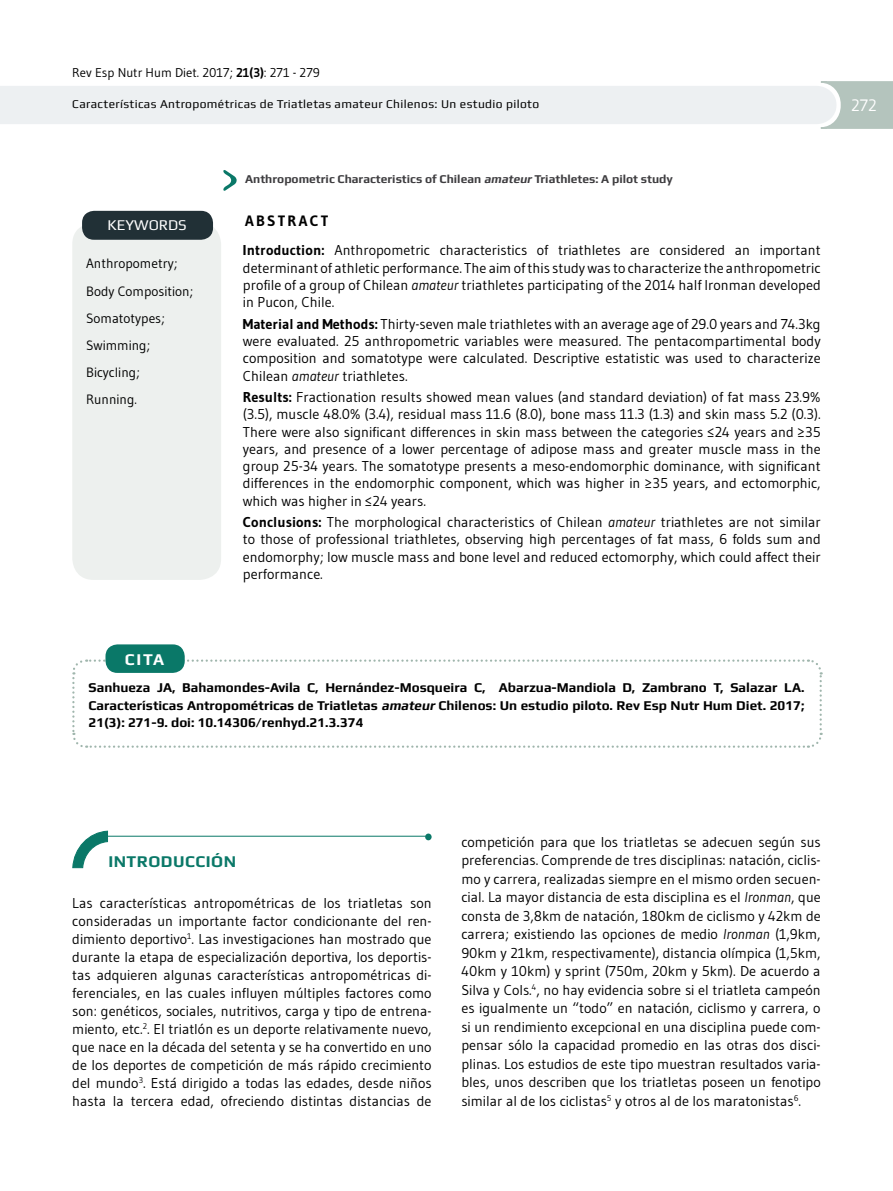
<style>
.page{position:relative;width:893px;height:1191px;background:#fff}
.page>*{position:absolute;margin:0;border:0;box-sizing:border-box;transform-origin:0 0}
.t1{font:700 16.5px "Play";letter-spacing:.03em;color:#0a7868}
.t2{font:700 16.5px "Play";color:#fff}
.t3{font:16.5px "Gudea";color:#fff}
.t4{font:15px "Play";color:#fff}
.t5{font:700 15px "Gudea";letter-spacing:.15em;color:#000}
.t6{font:14.25px/17.2px "Gudea";color:#000;text-align:justify}
.t7{font:700 13.5px/17.2px "Play";color:#000;text-align:justify}
.t8{font:13.5px/27.2px "Gudea";color:#000}
.t9{font:12.75px "Gudea";color:#000}
.t10{font:12px "Play";letter-spacing:.03em;color:#000}
.t11{font:700 12px "Play";color:#3e3d40}
.s1{font-weight:700}
.s2{font-style:italic}
</style>
<div class="page">
<div style="left:72px;top:223px;width:149px;height:357px;background:#edf0ee;border-radius:21px"></div>
<div style="left:82px;top:211px;width:131px;height:29px;background:#213036;border-radius:12px"></div>
<svg style="left:223px;top:170px;width:14px;height:21px"></svg>
<svg style="left:0;top:81px;width:893px;height:48px"></svg>
<svg style="left:72px;top:659px;width:751px;height:89px"></svg>
<div style="left:105px;top:644px;width:80px;height:29px;background:#0a7868;border-radius:12px"></div>
<hr style="left:101px;top:836px;width:325px;height:1px;background:#0a7868">
<div style="left:425px;top:833px;width:7px;height:7px;background:#0a7868;border-radius:50%"></div>
<svg style="left:72px;top:830px;width:37px;height:38px"></svg>
<p class="t9" style="left:72px;top:65px;width:249px">Rev Esp Nutr Hum Diet. 2017; <span class="s1">21(3)</span>: 271 - 279</p>
<p class="t10" style="left:72px;top:97px;width:468px">Características Antropométricas de Triatletas amateur Chilenos: Un estudio piloto</p>
<p class="t3" style="left:851px;top:95px;width:27px">272</p>
<p class="t4" style="left:108px;top:216px;width:81px">KEYWORDS</p>
<p class="t8" style="left:86px;top:250px;width:109px">Anthropometry;<br>Body Composition;<br>Somatotypes;<br>Swimming;<br>Bicycling;<br>Running.</p>
<p class="t11" style="left:245px;top:172px;width:429px">Anthropometric Characteristics of Chilean <span class="s2">amateur</span> Triathletes: A pilot study</p>
<p class="t5" style="left:245px;top:211px;width:85px">ABSTRACT</p>
<p class="t6" style="left:243px;top:242px;width:579px"><span class="s1">Introduction:</span> Anthropometric characteristics of triathletes are considered an important determinant of athletic performance. The aim of this study was to characterize the anthropometric profile of a group of Chilean <span class="s2">amateur</span> triathletes participating of the 2014 half Ironman developed in Pucon, Chile.</p>
<p class="t6" style="left:243px;top:315px;width:579px"><span class="s1">Material and Methods:</span> Thirty-seven male triathletes with an average age of 29.0 years and 74.3kg were evaluated. 25 anthropometric variables were measured. The pentacompartimental body composition and somatotype were calculated. Descriptive estatistic was used to characterize Chilean <span class="s2">amateur</span> triathletes.</p>
<p class="t6" style="left:243px;top:388px;width:579px"><span class="s1">Results:</span> Fractionation results showed mean values (and standard deviation) of fat mass 23.9% (3.5), muscle 48.0% (3.4), residual mass 11.6 (8.0), bone mass 11.3 (1.3) and skin mass 5.2 (0.3).<br>There were also significant differences in skin mass between the categories ≤24 years and ≥35 years, and presence of a lower percentage of adipose mass and greater muscle mass in the group 25-34 years. The somatotype presents a meso-endomorphic dominance, with significant differences in the endomorphic component, which was higher in ≥35 years, and ectomorphic, which was higher in ≤24 years.</p>
<p class="t6" style="left:243px;top:513px;width:579px"><span class="s1">Conclusions:</span> The morphological characteristics of Chilean <span class="s2">amateur</span> triathletes are not similar to those of professional triathletes, observing high percentages of fat mass, 6 folds sum and endomorphy; low muscle mass and bone level and reduced ectomorphy, which could affect their performance.</p>
<p class="t2" style="left:125px;top:649px;width:41px">CITA</p>
<p class="t7" style="left:89px;top:679px;width:717px">Sanhueza JA, Bahamondes-Avila C, Hernández-Mosqueira C, Abarzua-Mandiola D, Zambrano T, Salazar LA.<br>Características Antropométricas de Triatletas <span class="s2">amateur</span> Chilenos: Un estudio piloto. Rev Esp Nutr Hum Diet. 2017; 21(3): 271-9. doi: 10.14306/renhyd.21.3.374</p>
<p class="t1" style="left:108px;top:851px;width:129px">INTRODUCCIÓN</p>
<p class="t6" style="left:72px;top:893px;width:361px;line-height:18px">Las características antropométricas de los triatletas son consideradas un importante factor condicionante del ren&shy;dimiento deportivo<sup>1</sup>. Las investigaciones han mostrado que durante la etapa de especialización deportiva, los deportis&shy;tas adquieren algunas características antropométricas di&shy;ferenciales, en las cuales influyen múltiples factores como son: genéticos, sociales, nutritivos, carga y tipo de entrena&shy;miento, etc.<sup>2</sup>. El triatlón es un deporte relativamente nuevo, que nace en la década del setenta y se ha convertido en uno de los deportes de competición de más rápido crecimiento del mundo<sup>3</sup>. Está dirigido a todas las edades, desde niños hasta la tercera edad, ofreciendo distintas distancias de</p>
<p class="t6" style="left:461px;top:832px;width:361px;line-height:18.5px">competición para que los triatletas se adecuen según sus preferencias. Comprende de tres disciplinas: natación, ciclis&shy;mo y carrera, realizadas siempre en el mismo orden secuen&shy;cial. La mayor distancia de esta disciplina es el <span class="s2">Ironman</span>, que consta de 3,8km de natación, 180km de ciclismo y 42km de carrera; existiendo las opciones de medio <span class="s2">Ironman</span> (1,9km, 90km y 21km, respectivamente), distancia olímpica (1,5km, 40km y 10km) y sprint (750m, 20km y 5km). De acuerdo a Silva y Cols.<sup>4</sup>, no hay evidencia sobre si el triatleta campeón es igualmente un “todo” en natación, ciclismo y carrera, o si un rendimiento excepcional en una disciplina puede com&shy;pensar sólo la capacidad promedio en las otras dos disci&shy;plinas. Los estudios de este tipo muestran resultados varia&shy;bles, unos describen que los triatletas poseen un fenotipo similar al de los ciclistas<sup>5</sup> y otros al de los maratonistas<sup>6</sup>.</p>
</div>
